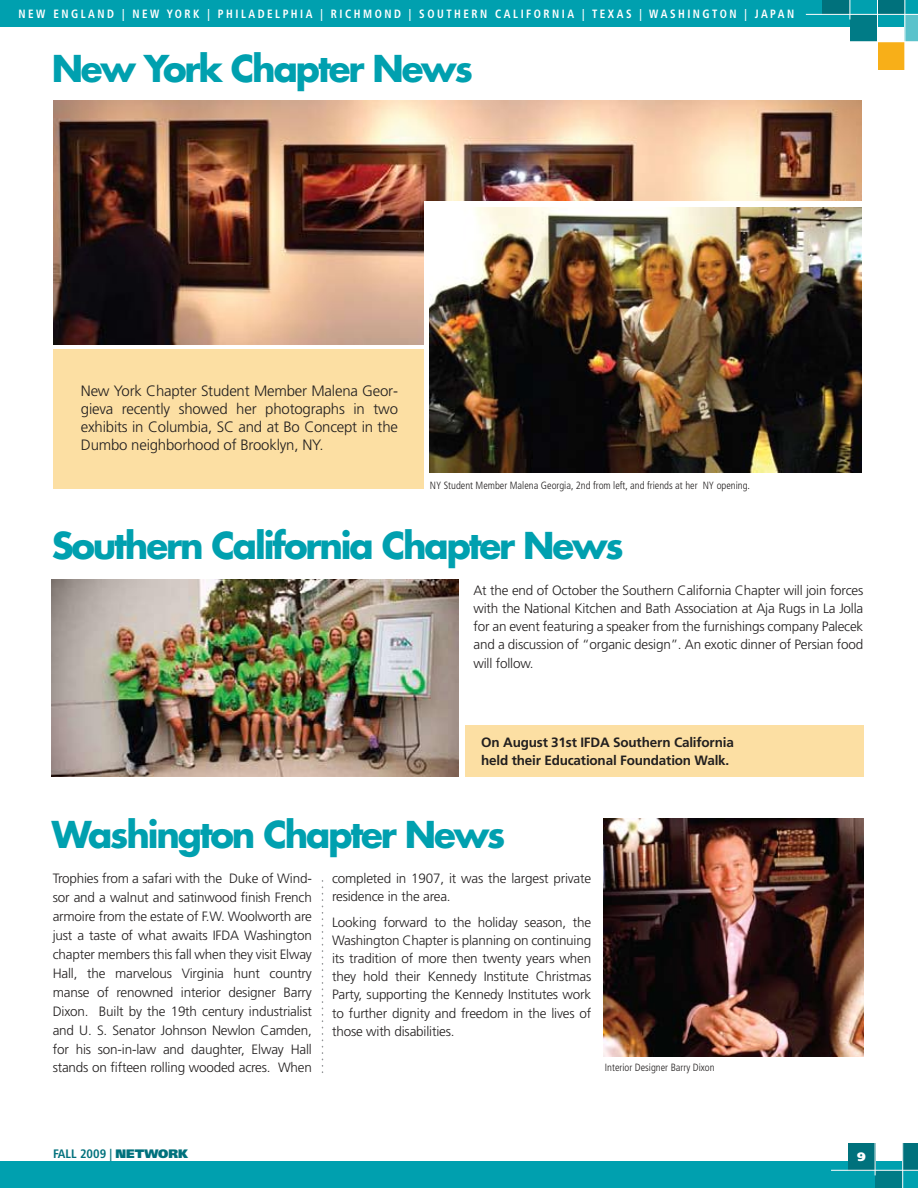
<style>
.page{position:relative;width:918px;height:1188px;background:#fff}
.page>*{position:absolute;margin:0;border:0;box-sizing:border-box;transform-origin:0 0}
.t1{font:700 36px "Futura";letter-spacing:-.06em;color:#00a0af}
.t2{font:300 15px/18px "Frutiger";letter-spacing:-.015em;color:#221f1f;text-align:justify}
.t3{font:300 13.5px/18.1px "Frutiger";letter-spacing:-.015em;color:#221f1f;text-align:justify}
.t4{font:700 13.5px/18.1px "Frutiger";letter-spacing:-.015em;color:#221f1f}
.t5{font:700 condensed 12.3px "Frutiger";color:#00717c}
.t6{font:900 12.3px "Frutiger";color:#fff}
.t7{font:700 condensed 12px "Frutiger";letter-spacing:.225em;color:#fff;scale:.92 1}
.t8{font:300 condensed 10.5px "Frutiger";color:#221f1f}
.s1{font-weight:900;font-stretch:normal}
</style>
<div class="page">
<div style="left:54px;top:350px;width:371px;height:139px;background:#fcdfa3"></div>
<div style="left:465px;top:725px;width:398px;height:51px;background:#fcdfa3"></div>
<img style="left:53px;top:101px;width:809px;height:243px">
<div style="left:424px;top:201px;width:443px;height:293px;background:#fff"></div>
<div style="left:0;top:0;width:918px;height:27px;background:#00a0af"></div>
<div style="left:877px;top:0;width:28px;height:14px;background:#00717c"></div>
<div style="left:823px;top:0;width:27px;height:14px;background:#00717c"></div>
<div style="left:850px;top:14px;width:27px;height:28px;background:#007b86"></div>
<div style="left:877px;top:42px;width:28px;height:27px;background:#f8af18"></div>
<div style="left:905px;top:14px;width:13px;height:28px;background:#5bc2cb"></div>
<hr style="left:806px;top:14px;width:112px;height:1px;background:#fff">
<hr style="left:822px;top:41px;width:96px;height:1px;background:#fff">
<hr style="left:904px;top:0;width:1px;height:71px;background:#fff">
<hr style="left:877px;top:0;width:1px;height:71px;background:#fff">
<svg style="left:850px;top:0;width:1px;height:20px"></svg>
<div style="left:0;top:1161px;width:918px;height:27px;background:#00a0af"></div>
<div style="left:903px;top:1143px;width:15px;height:27px;background:#00717c"></div>
<div style="left:848px;top:1143px;width:27px;height:27px;background:#00717c"></div>
<div style="left:875px;top:1170px;width:28px;height:18px;background:#007b86"></div>
<hr style="left:831px;top:1170px;width:87px;height:1px;background:#fff">
<hr style="left:902px;top:1142px;width:1px;height:46px;background:#fff">
<hr style="left:875px;top:1142px;width:1px;height:33px;background:#fff">
<img style="left:430px;top:207px;width:432px;height:265px">
<img style="left:52px;top:580px;width:407px;height:196px">
<svg style="left:322px;top:880px;width:1px;height:192px"></svg>
<img style="left:604px;top:819px;width:259px;height:237px">
<p class="t7" style="left:18px;top:7px;width:845px">NEW ENGLAND | NEW YORK | PHILADELPHIA | RICHMOND | SOUTHERN CALIFORNIA | TEXAS | WASHINGTON | JAPAN</p>
<h1 class="t1" style="left:52px;top:44px;width:423px">New York Chapter News</h1>
<p class="t2" style="left:81px;top:382px;width:319px">New York Chapter Student Member Malena Geor&shy;gieva recently showed her photographs in two exhibits in Columbia, SC and at Bo Concept in the Dumbo neighborhood of Brooklyn, NY.</p>
<p class="t8" style="left:430px;top:479px;width:322px">NY Student Member Malena Georgia, 2nd from left, and friends at her NY opening.</p>
<h1 class="t1" style="left:52px;top:522px;width:574px">Southern California Chapter News</h1>
<p class="t3" style="left:473px;top:581px;width:391px">At the end of October the Southern California Chapter will join forces with the National Kitchen and Bath Association at Aja Rugs in La Jolla for an event featuring a speaker from the furnishings company Palecek and a discussion of “organic design”. An exotic dinner of Persian food will follow.</p>
<p class="t4" style="left:481px;top:733px;width:254px">On August 31st IFDA Southern California held their Educational Foundation Walk.</p>
<h1 class="t1" style="left:52px;top:811px;width:455px">Washington Chapter News</h1>
<p class="t3" style="left:53px;top:869px;width:261px;line-height:18.9px">Trophies from a safari with the Duke of Wind&shy;sor and a walnut and satinwood finish French armoire from the estate of F.W. Woolworth are just a taste of what awaits IFDA Washington chapter members this fall when they visit Elway Hall, the marvelous Virginia hunt country manse of renowned interior designer Barry Dixon. Built by the 19th century industrialist and U. S. Senator Johnson Newlon Camden, for his son-in-law and daughter, Elway Hall stands on fifteen rolling wooded acres. When</p>
<p class="t3" style="left:332px;top:869px;width:261px">completed in 1907, it was the largest private residence in the area.</p>
<p class="t3" style="left:332px;top:913px;width:261px">Looking forward to the holiday season, the Washington Chapter is planning on continuing its tradition of more then twenty years when they hold their Kennedy Institute Christmas Party, supporting the Kennedy Institutes work to further dignity and freedom in the lives of those with disabilities.</p>
<p class="t8" style="left:605px;top:1061px;width:111px">Interior Designer Barry Dixon</p>
<p class="t5" style="left:53px;top:1147px;width:137px">FALL 2009 | <span class="s1">NETWORK</span></p>
<p class="t6" style="left:857px;top:1149px;width:10px">9</p>
</div>
